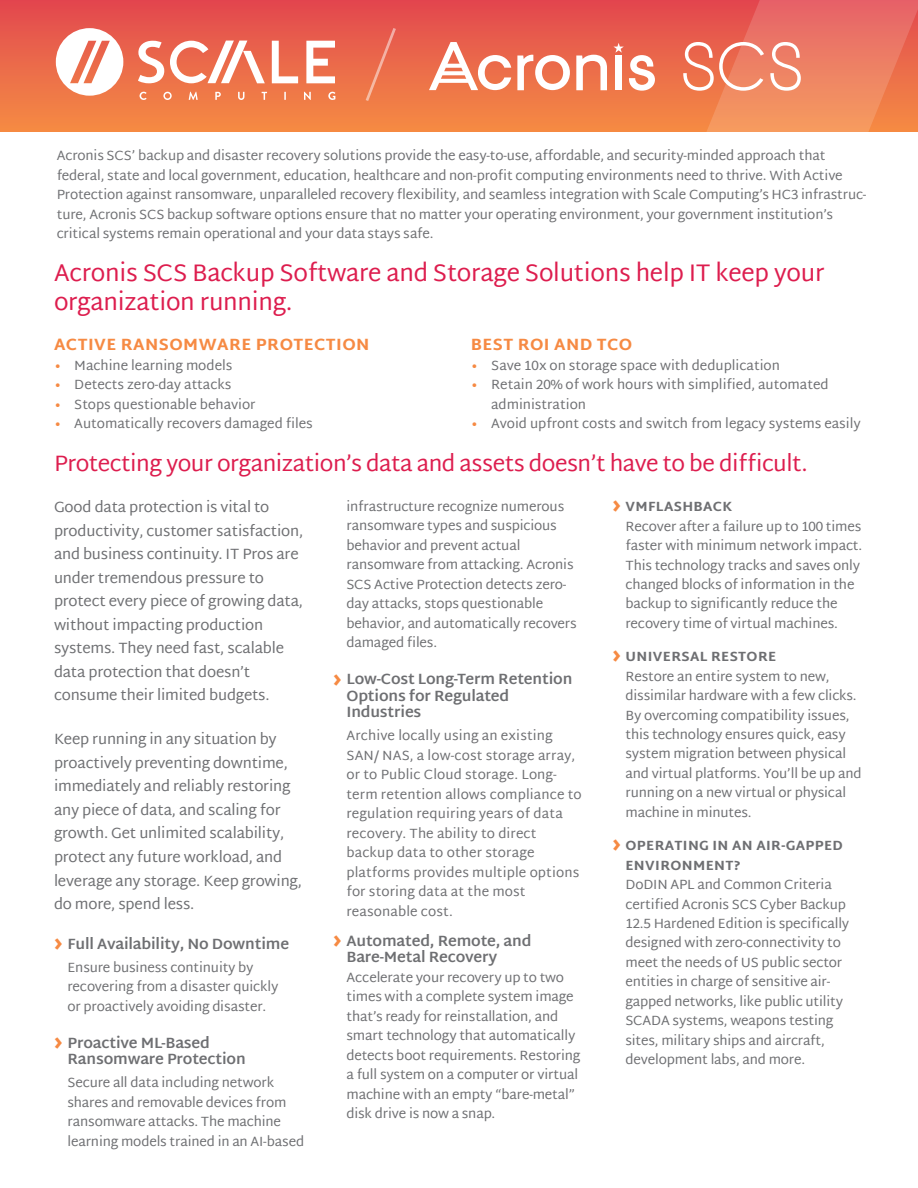
<style>
.page{position:relative;width:918px;height:1188px;background:#fff}
.page>*{position:absolute;margin:0;border:0;box-sizing:border-box;transform-origin:0 0}
.t1{font:24.3px/28.5px "Martel Sans";letter-spacing:-.01em;color:#dd1d4e}
.t2{font:22.5px "Martel Sans";letter-spacing:-.02em;color:#dd1d4e}
.t3{font:800 16.5px "Martel Sans";letter-spacing:.025em;color:#f68a43}
.t4{font:15px/23.5px "Martel Sans";letter-spacing:-.01em;color:#6e6f72}
.t5{font:700 15px/16.5px "Martel Sans";letter-spacing:-.01em;color:#6e6f72}
.t6{font:13.5px/19.5px "Martel Sans";letter-spacing:-.01em;color:#6e6f72}
.t7{font:13.5px/19.5px "Martel Sans";letter-spacing:-.015em;color:#6f7073}
.t8{font:13.5px/19.5px "Martel Sans";letter-spacing:.01em;color:#6e6f72}
.t9{font:800 13.5px/19.5px "Martel Sans";letter-spacing:.025em;color:#6e6f72}
.s1{font-weight:700;color:#f68a43}
.s2{font-size:27px;color:#f68a43}
.s3{font-weight:700;font-size:27px;color:#f68a43}
.s4{font-weight:800}
</style>
<div class="page">
<div style="left:0;top:0;width:918px;height:132px;background:linear-gradient(to bottom,#e2484f,#f58c44)"></div>
<svg style="left:630px;top:0;width:288px;height:132px;background:#ec7658"></svg>
<svg style="left:140px;top:92px;width:7px;height:8px"></svg>
<svg style="left:163px;top:92px;width:9px;height:8px"></svg>
<svg style="left:189px;top:92px;width:9px;height:8px"></svg>
<svg style="left:215px;top:92px;width:6px;height:8px"></svg>
<svg style="left:238px;top:92px;width:6px;height:8px"></svg>
<svg style="left:262px;top:92px;width:5px;height:8px"></svg>
<svg style="left:284px;top:92px;width:2px;height:8px"></svg>
<svg style="left:304px;top:92px;width:7px;height:8px"></svg>
<svg style="left:328px;top:92px;width:7px;height:8px"></svg>
<svg style="left:170px;top:41px;width:95px;height:42px"></svg>
<svg style="left:272px;top:41px;width:26px;height:42px"></svg>
<svg style="left:138px;top:41px;width:26px;height:42px"></svg>
<svg style="left:306px;top:41px;width:29px;height:42px"></svg>
<svg style="left:56px;top:28px;width:67px;height:68px"></svg>
<svg style="left:364px;top:27px;width:33px;height:75px;background:#eb7051"></svg>
<svg style="left:576px;top:55px;width:31px;height:35px"></svg>
<svg style="left:517px;top:55px;width:53px;height:35px"></svg>
<svg style="left:613px;top:43px;width:42px;height:48px"></svg>
<svg style="left:429px;top:42px;width:82px;height:48px"></svg>
<svg style="left:770px;top:42px;width:31px;height:49px"></svg>
<svg style="left:683px;top:42px;width:81px;height:49px"></svg>
<p class="t7" style="left:57px;top:146px;width:811px">Acronis SCS’ backup and disaster recovery solutions provide the easy-to-use, affordable, and security-minded approach that federal, state and local government, education, healthcare and non-profit computing environments need to thrive. With Active Protection against ransomware, unparalleled recovery flexibility, and seamless integration with Scale Computing’s HC3 infrastruc&shy;ture, Acronis SCS backup software options ensure that no matter your operating environment, your government institution’s critical systems remain operational and your data stays safe.</p>
<h1 class="t1" style="left:54px;top:258px;width:772px">Acronis SCS Backup Software and Storage Solutions help IT keep your organization running.</h1>
<p class="t3" style="left:54px;top:335px;width:317px">ACTIVE RANSOMWARE PROTECTION</p>
<p class="t6" style="left:54px;top:356px;width:180px"><span class="s1">•</span> Machine learning models</p>
<p class="t6" style="left:54px;top:375px;width:179px"><span class="s1">•</span> Detects zero-day attacks</p>
<p class="t6" style="left:54px;top:395px;width:203px"><span class="s1">•</span> Stops questionable behavior</p>
<p class="t6" style="left:54px;top:414px;width:260px"><span class="s1">•</span> Automatically recovers damaged files</p>
<p class="t3" style="left:471px;top:335px;width:163px">BEST ROI AND TCO</p>
<p class="t6" style="left:471px;top:356px;width:311px"><span class="s1">•</span> Save 10x on storage space with deduplication</p>
<p class="t6" style="left:491px;top:375px;width:339px;text-indent:-20px"><span class="s1">•</span> Retain 20% of work hours with simplified, automated administration</p>
<p class="t6" style="left:471px;top:414px;width:391px"><span class="s1">•</span> Avoid upfront costs and switch from legacy systems easily</p>
<h2 class="t2" style="left:54px;top:450px;width:755px">Protecting your organization’s data and assets doesn’t have to be difficult.</h2>
<p class="t4" style="left:54px;top:495px;width:251px">Good data protection is vital to productivity, customer satisfaction, and business continuity. IT Pros are under tremendous pressure to protect every piece of growing data, without impacting production systems. They need fast, scalable data protection that doesn’t consume their limited budgets.</p>
<p class="t4" style="left:54px;top:727px;width:250px">Keep running in any situation by proactively preventing downtime, immediately and reliably restoring any piece of data, and scaling for growth. Get unlimited scalability, protect any future workload, and leverage any storage. Keep growing, do more, spend less.</p>
<p class="t5" style="left:54px;top:935px;width:237px"><span class="s2">›</span> Full Availability, No Downtime</p>
<p class="t6" style="left:68px;top:957px;width:212px">Ensure business continuity by recovering from a disaster quickly or proactively avoiding disaster.</p>
<p class="t5" style="left:68px;top:1034px;width:180px;text-indent:-14px"><span class="s2">›</span> Proactive ML-Based<br>Ransomware Protection</p>
<p class="t6" style="left:68px;top:1073px;width:238px">Secure all data including network shares and removable devices from ransomware attacks. The machine learning models trained in an AI-based</p>
<p class="t6" style="left:347px;top:497px;width:232px">infrastructure recognize numerous ransomware types and suspicious behavior and prevent actual ransomware from attacking. Acronis<br>SCS Active Protection detects zero&shy;day attacks, stops questionable behavior, and automatically recovers damaged files.</p>
<p class="t5" style="left:346px;top:671px;width:227px;text-indent:-14px"><span class="s2">›</span> Low-Cost Long-Term Retention<br>Options for Regulated<br>Industries</p>
<p class="t8" style="left:346px;top:726px;width:237px">Archive locally using an existing<br>SAN/ NAS, a low-cost storage array, or to Public Cloud storage. Long&shy;term retention allows compliance to regulation requiring years of data recovery. The ability to direct backup data to other storage platforms provides multiple options for storing data at the most reasonable cost.</p>
<p class="t5" style="left:346px;top:932px;width:187px;text-indent:-14px"><span class="s2">›</span> Automated, Remote, and<br>Bare-Metal Recovery</p>
<p class="t6" style="left:346px;top:967px;width:235px">Accelerate your recovery up to two times with a complete system image that’s ready for reinstallation, and smart technology that automatically detects boot requirements. Restoring a full system on a computer or virtual machine with an empty “bare-metal” disk drive is now a snap.</p>
<p class="t6" style="left:625px;top:497px;width:238px;text-indent:-13px"><span class="s3">›</span> <span class="s4">VMFLASHBACK<br></span>Recover after a failure up to 100 times faster with minimum network impact.<br>This technology tracks and saves only changed blocks of information in the backup to significantly reduce the recovery time of virtual machines.</p>
<p class="t6" style="left:625px;top:647px;width:238px;text-indent:-13px"><span class="s3">›</span> <span class="s4">UNIVERSAL RESTORE<br></span>Restore an entire system to new, dissimilar hardware with a few clicks.<br>By overcoming compatibility issues, this technology ensures quick, easy system migration between physical and virtual platforms. You’ll be up and running on a new virtual or physical machine in minutes.</p>
<p class="t9" style="left:626px;top:836px;width:219px;text-indent:-13px"><span class="s3">›</span> OPERATING IN AN AIR-GAPPED<br>ENVIRONMENT?</p>
<p class="t6" style="left:625px;top:875px;width:225px">DoDIN APL and Common Criteria certified Acronis SCS Cyber Backup 12.5 Hardened Edition is specifically designed with zero-connectivity to meet the needs of US public sector entities in charge of sensitive air&shy;gapped networks, like public utility SCADA systems, weapons testing sites, military ships and aircraft, development labs, and more.</p>
</div>
